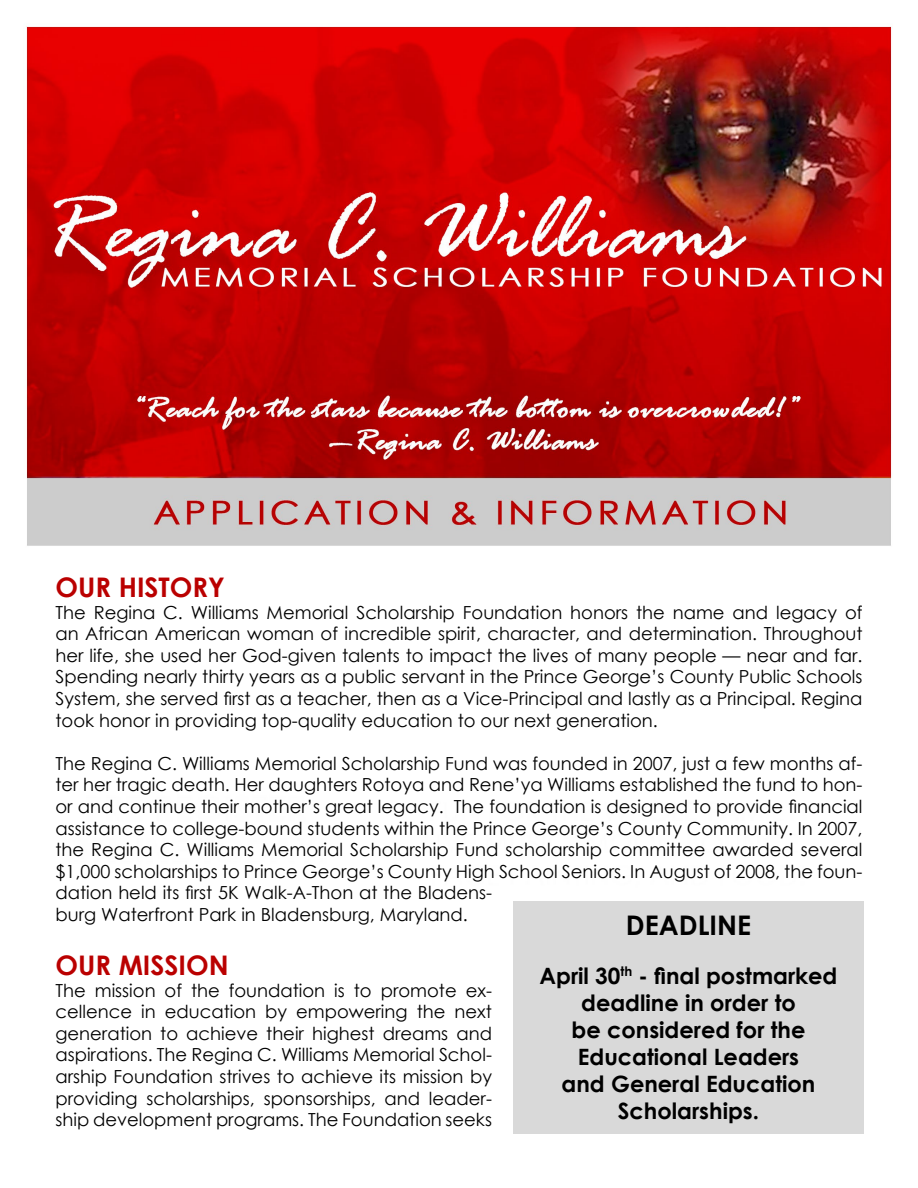
<style>
.page{position:relative;width:918px;height:1188px;background:#fff}
.page>*{position:absolute;margin:0;border:0;box-sizing:border-box;transform-origin:0 0}
.t1{font:700 27px "Century Gothic";color:#ba0000}
.t2{font:700 27px "Century Gothic";color:#000}
.t3{font:700 22.5px/27px "Century Gothic";color:#000;text-align:center}
.t4{font:18px/21.6px "Century Gothic";color:#000;text-align:justify}
</style>
<div class="page">
<img style="left:26px;top:26px;width:866px;height:876px">
<div style="left:513px;top:902px;width:351px;height:232px;background:#d9d9d9"></div>
<h1 class="t1" style="left:56px;top:567px;width:171px">OUR HISTORY</h1>
<p class="t4" style="left:56px;top:601px;width:809px">The Regina C. Williams Memorial Scholarship Foundation honors the name and legacy of an African American woman of incredible spirit, character, and determination. Throughout her life, she used her God-given talents to impact the lives of many people — near and far.<br>Spending nearly thirty years as a public servant in the Prince George’s County Public Schools System, she served first as a teacher, then as a Vice-Principal and lastly as a Principal. Regina took honor in providing top-quality education to our next generation.</p>
<p class="t4" style="left:56px;top:752px;width:809px;text-align:left">The Regina C. Williams Memorial Scholarship Fund was founded in 2007, just a few months af&shy;ter her tragic death. Her daughters Rotoya and Rene’ya Williams established the fund to hon&shy;or and continue their mother’s great legacy. The foundation is designed to provide financial assistance to college-bound students within the Prince George’s County Community. In 2007, the Regina C. Williams Memorial Scholarship Fund scholarship committee awarded several $1,000 scholarships to Prince George’s County High School Seniors. In August of 2008, the foun&shy;dation held its first 5K Walk-A-Thon at the Bladens-<br>burg Waterfront Park in Bladensburg, Maryland.</p>
<h1 class="t1" style="left:56px;top:945px;width:175px">OUR MISSION</h1>
<p class="t4" style="left:56px;top:979px;width:438px">The mission of the foundation is to promote ex&shy;cellence in education by empowering the next generation to achieve their highest dreams and aspirations. The Regina C. Williams Memorial Schol&shy;arship Foundation strives to achieve its mission by providing scholarships, sponsorships, and leader&shy;ship development programs. The Foundation seeks</p>
<h1 class="t2" style="left:626px;top:905px;width:127px">DEADLINE</h1>
<p class="t3" style="left:540px;top:961px;width:299px">April 30<sup>th</sup> - final postmarked deadline in order to<br>be considered for the<br>Educational Leaders<br>and General Education<br>Scholarships.</p>
</div>
